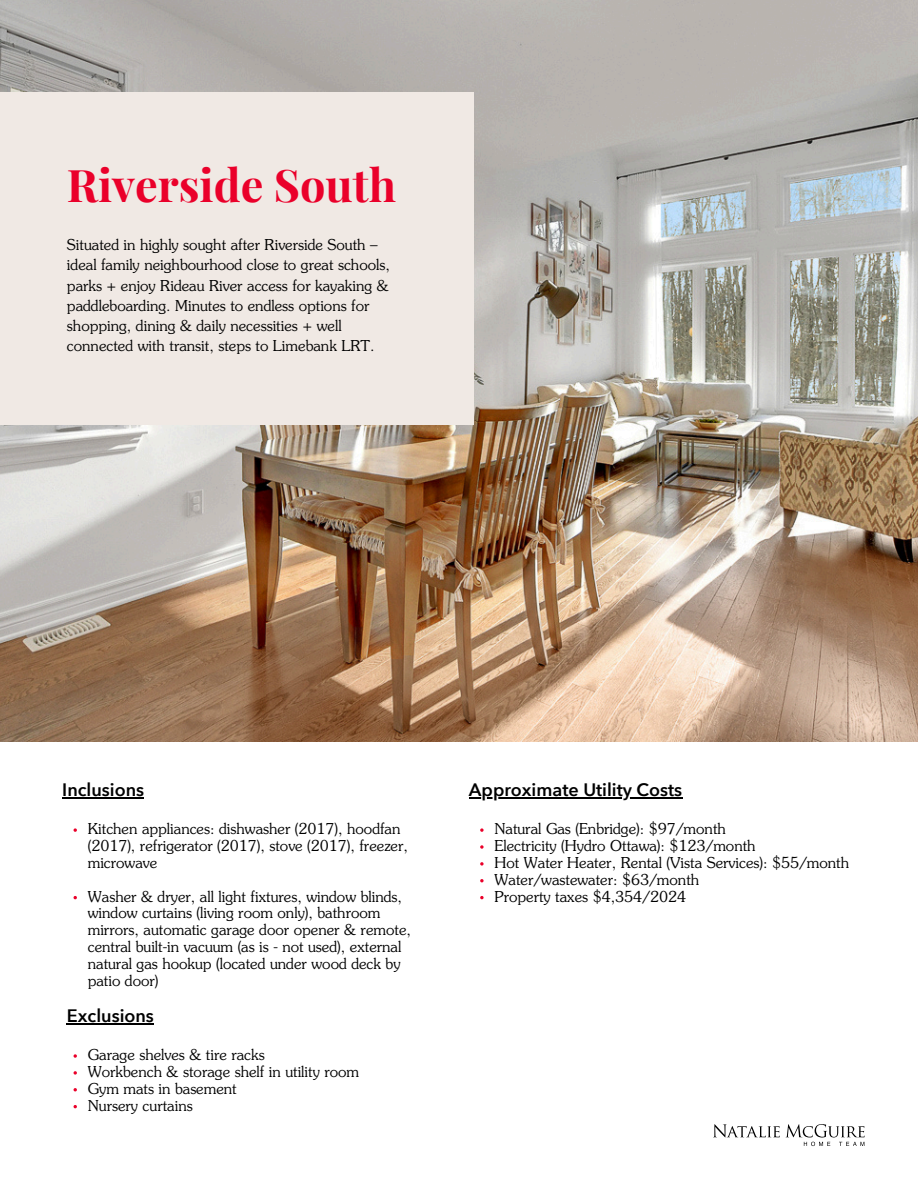
<style>
.page{position:relative;width:918px;height:1188px;background:#fff}
.page>*{position:absolute;margin:0;border:0;box-sizing:border-box;transform-origin:0 0}
.t1{font:700 45px "Playfair Display";color:#ea002a}
.t2{font:600 18px "Avenir Next";color:#000}
.t3{font:300 15px/16.8px "Souvenir Std";color:#000}
</style>
<div class="page">
<img style="left:0;top:0;width:918px;height:741px">
<div style="left:0;top:92px;width:474px;height:332px;background:#f0e9e4"></div>
<svg style="left:714px;top:1124px;width:66px;height:13px"></svg>
<svg style="left:786px;top:1124px;width:79px;height:22px"></svg>
<hr style="left:62px;top:797px;width:82px;height:2px;background:#000">
<hr style="left:469px;top:797px;width:213px;height:2px;background:#000">
<svg style="left:74px;top:828px;width:3px;height:4px"></svg>
<svg style="left:480px;top:828px;width:4px;height:4px"></svg>
<svg style="left:480px;top:845px;width:4px;height:4px"></svg>
<svg style="left:480px;top:862px;width:4px;height:4px"></svg>
<svg style="left:480px;top:879px;width:4px;height:3px"></svg>
<svg style="left:480px;top:896px;width:4px;height:3px"></svg>
<hr style="left:67px;top:1024px;width:87px;height:1px;background:#000">
<svg style="left:74px;top:1054px;width:3px;height:4px"></svg>
<svg style="left:74px;top:1071px;width:3px;height:4px"></svg>
<p class="t1" style="left:67px;top:154px;width:331px">Riverside South</p>
<h1 class="t3" style="left:67px;top:236px;width:324px;line-height:20.2px">Situated in highly sought after Riverside South – ideal family neighbourhood close to great schools, parks + enjoy Rideau River access for kayaking &amp; paddleboarding. Minutes to endless options for shopping, dining &amp; daily necessities + well connected with transit, steps to Limebank LRT.</h1>
<p class="t2" style="left:62px;top:778px;width:83px">Inclusions</p>
<h2 class="t2" style="left:469px;top:778px;width:215px">Approximate Utility Costs</h2>
<h2 class="t3" style="left:88px;top:822px;width:322px">Kitchen appliances: dishwasher (2017), hoodfan (2017), refrigerator (2017), stove (2017), freezer, microwave</h2>
<p class="t3" style="left:88px;top:889px;width:325px">Washer &amp; dryer, all light fixtures, window blinds, window curtains (living room only), bathroom mirrors, automatic garage door opener &amp; remote, central built-in vacuum (as is - not used), external natural gas hookup (located under wood deck by patio door)</p>
<p class="t3" style="left:494px;top:822px;width:233px">Natural Gas (Enbridge): $97/month</p>
<h2 class="t3" style="left:494px;top:839px;width:263px">Electricity (Hydro Ottawa): $123/month</h2>
<p class="t3" style="left:494px;top:855px;width:356px">Hot Water Heater, Rental (Vista Services): $55/month</p>
<p class="t3" style="left:494px;top:872px;width:206px">Water/wastewater: $63/month</p>
<p class="t3" style="left:494px;top:889px;width:193px">Property taxes $4,354/2024</p>
<p class="t2" style="left:67px;top:1004px;width:88px">Exclusions</p>
<p class="t3" style="left:88px;top:1048px;width:178px">Garage shelves &amp; tire racks</p>
<p class="t3" style="left:88px;top:1065px;width:273px">Workbench &amp; storage shelf in utility room</p>
<p class="t3" style="left:88px;top:1081px;width:151px">Gym mats in basement</p>
<p class="t3" style="left:88px;top:1098px;width:106px">Nursery curtains</p>
</div>
